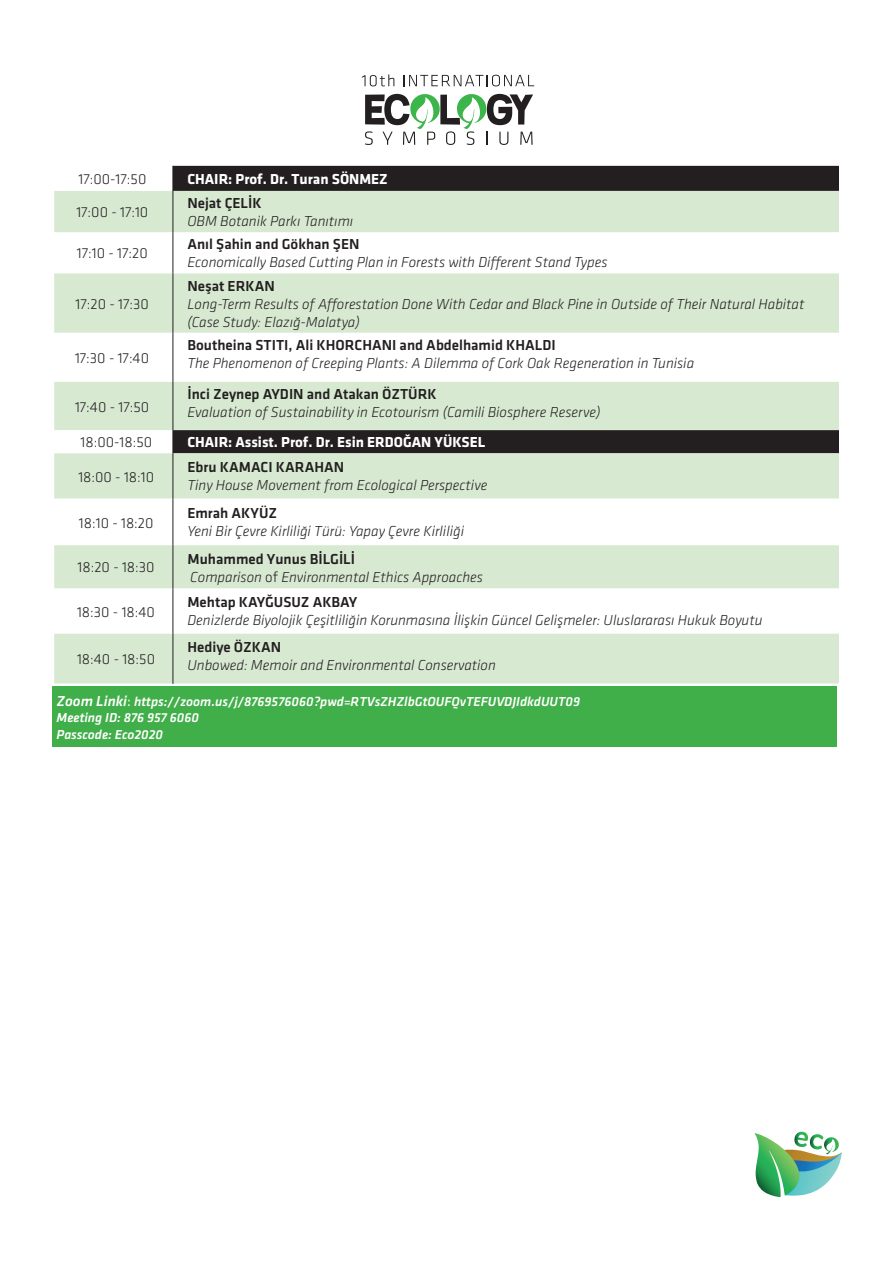
<style>
.page{position:relative;width:893px;height:1263px;background:#fff}
.page>*{position:absolute;margin:0;border:0;box-sizing:border-box;transform-origin:0 0}
.t1{font:italic 300 15px/18px "Klavika";color:#231f20}
.t2{font:500 15px "Klavika";color:#231f20}
.t3{font:300 15px "Klavika";color:#231f20}
.t4{font:700 15px "Klavika";color:#fff}
.t5{font:italic 500 13.5px/16.2px "Klavika";color:#fff}
.s1{font-weight:500;font-style:normal}
.s2{font-style:normal}
.s3{font-size:15px}
.s4{font-weight:400;font-style:normal;font-size:15px}
</style>
<div class="page">
<svg style="left:754px;top:1132px;width:88px;height:65px"></svg>
<svg style="left:362px;top:74px;width:32px;height:12px"></svg>
<svg style="left:404px;top:75px;width:130px;height:11px"></svg>
<svg style="left:365px;top:94px;width:168px;height:51px"></svg>
<div style="left:174px;top:166px;width:665px;height:25px;background:#231f20"></div>
<svg style="left:54px;top:191px;width:785px;height:493px;fill:#d8e9d2"></svg>
<hr style="left:173px;top:191px;width:1px;height:41px;background:#231f20">
<hr style="left:173px;top:273px;width:1px;height:60px;background:#231f20">
<svg style="left:173px;top:166px;width:1px;height:25px"></svg>
<svg style="left:173px;top:430px;width:1px;height:23px"></svg>
<hr style="left:173px;top:232px;width:1px;height:41px;background:#231f20">
<hr style="left:173px;top:333px;width:1px;height:49px;background:#231f20">
<hr style="left:173px;top:382px;width:1px;height:48px;background:#231f20">
<hr style="left:173px;top:453px;width:1px;height:45px;background:#231f20">
<hr style="left:173px;top:498px;width:1px;height:47px;background:#231f20">
<hr style="left:173px;top:545px;width:1px;height:43px;background:#231f20">
<hr style="left:173px;top:588px;width:1px;height:46px;background:#231f20">
<hr style="left:173px;top:634px;width:1px;height:50px;background:#231f20">
<div style="left:52px;top:686px;width:785px;height:61px;background:#40ae49"></div>
<p class="t3" style="left:78px;top:170px;width:69px">17:00-17:50</p>
<p class="t4" style="left:187px;top:168px;width:202px">CHAIR: Prof. Dr. Turan SÖNMEZ</p>
<p class="t3" style="left:76px;top:203px;width:73px">17:00 - 17:10</p>
<p class="t2" style="left:187px;top:193px;width:76px">Nejat ÇELİK</p>
<p class="t1" style="left:187px;top:212px;width:167px">OBM Botanik Parkı Tanıtımı</p>
<p class="t3" style="left:77px;top:244px;width:72px">17:10 - 17:20</p>
<p class="t3" style="left:75px;top:295px;width:75px">17:20 - 17:30</p>
<p class="t3" style="left:75px;top:349px;width:76px">17:30 - 17:40</p>
<p class="t3" style="left:75px;top:398px;width:76px">17:40 - 17:50</p>
<p class="t2" style="left:187px;top:234px;width:174px">Anıl Şahin and Gökhan ŞEN</p>
<p class="t1" style="left:187px;top:253px;width:422px">Economically Based Cutting Plan in Forests with Different Stand Types</p>
<p class="t2" style="left:187px;top:276px;width:89px">Neşat ERKAN</p>
<p class="t1" style="left:187px;top:295px;width:619px">Long-Term Results of Afforestation Done With Cedar and Black Pine in Outside of Their Natural Habitat (Case Study: Elazığ-Malatya)</p>
<p class="t2" style="left:187px;top:336px;width:370px">Boutheina STITI, Ali KHORCHANI and Abdelhamid KHALDI</p>
<p class="t1" style="left:187px;top:354px;width:508px">The Phenomenon of Creeping Plants: A Dilemma of Cork Oak Regeneration in Tunisia</p>
<p class="t2" style="left:187px;top:384px;width:251px">İnci Zeynep AYDIN and Atakan ÖZTÜRK</p>
<p class="t1" style="left:187px;top:403px;width:415px">Evaluation of Sustainability in Ecotourism (Camili Biosphere Reserve)</p>
<p class="t3" style="left:81px;top:433px;width:73px">18:00-18:50</p>
<p class="t4" style="left:187px;top:431px;width:299px">CHAIR: Assist. Prof. Dr. Esin ERDOĞAN YÜKSEL</p>
<p class="t3" style="left:78px;top:468px;width:77px">18:00 - 18:10</p>
<p class="t2" style="left:187px;top:457px;width:158px">Ebru KAMACI KARAHAN</p>
<p class="t1" style="left:187px;top:476px;width:301px">Tiny House Movement from Ecological Perspective</p>
<p class="t3" style="left:79px;top:513px;width:76px">18:10 - 18:20</p>
<p class="t2" style="left:187px;top:502px;width:91px">Emrah AKYÜZ</p>
<p class="t1" style="left:187px;top:521px;width:278px">Yeni Bir Çevre Kirliliği Türü: Yapay Çevre Kirliliği</p>
<p class="t3" style="left:78px;top:558px;width:79px">18:20 - 18:30</p>
<p class="t1" style="left:188px;top:550px;width:297px;line-height:18.6px"><span class="s1">Muhammed Yunus BİLGİLİ<br></span>Comparison <span class="s2">of</span> Environmental Ethics Approaches</p>
<p class="t3" style="left:77px;top:603px;width:79px">18:30 - 18:40</p>
<p class="t2" style="left:187px;top:592px;width:172px">Mehtap KAYĞUSUZ AKBAY</p>
<p class="t1" style="left:187px;top:611px;width:577px">Denizlerde Biyolojik Çeşitliliğin Korunmasına İlişkin Güncel Gelişmeler: Uluslararası Hukuk Boyutu</p>
<p class="t2" style="left:188px;top:637px;width:95px">Hediye ÖZKAN</p>
<p class="t1" style="left:188px;top:657px;width:310px">Unbowed: Memoir and Environmental Conservation</p>
<p class="t5" style="left:57px;top:694px;width:525px"><span class="s3">Zoom Linki</span><span class="s4">:</span> https://zoom.us/j/8769576060?pwd=RTVsZHZlbGtOUFQvTEFUVDJIdkdUUT09<br>Meeting ID: 876 957 6060<br>Passcode: Eco2020</p>
<p class="t3" style="left:77px;top:650px;width:80px">18:40 - 18:50</p>
</div>
